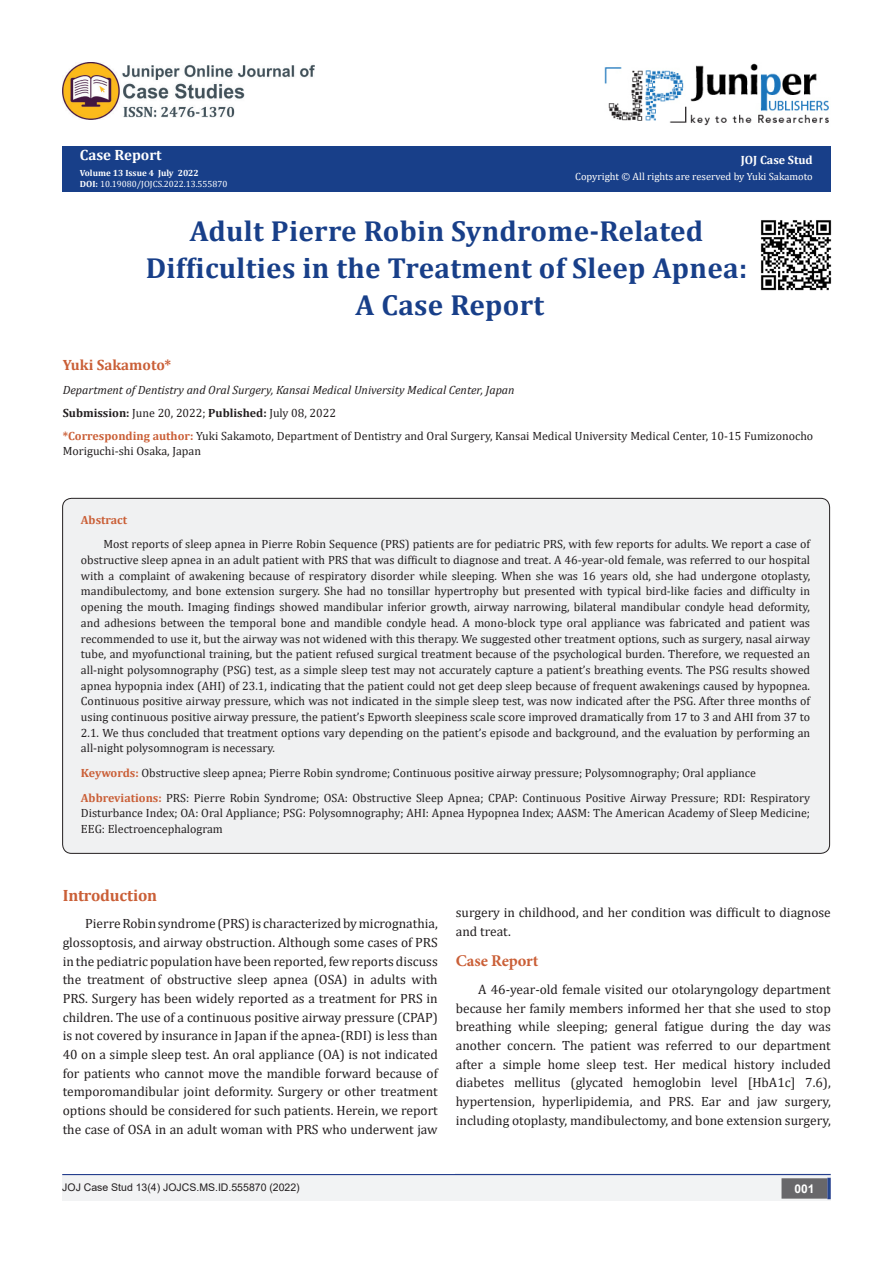
<style>
.page{position:relative;width:893px;height:1263px;background:#fff}
.page>*{position:absolute;margin:0;border:0;box-sizing:border-box;transform-origin:0 0}
.t1{font:700 29.1px/37.3px "Cambria";letter-spacing:.01em;color:#183f89;text-align:center}
.t2{font:700 16.5px "Cambria";letter-spacing:-.01em;color:#ca5f37}
.t3{font:700 16.5px "Minion Pro";letter-spacing:-.005em;color:#ca5f37}
.t4{font:700 15px "Cambria";color:#ca5f37}
.t5{font:700 15px "Cambria";color:#fff}
.t6{font:13.5px/18.8px "Cambria";color:#231f20;text-align:justify}
.t7{font:12px/15.8px "Cambria";color:#231f20;text-align:justify}
.t8{font:italic 12px "Cambria";color:#231f20}
.t9{font:700 12px "Cambria";color:#fff}
.t10{font:700 12px "Cambria";color:#ca5f37}
.t11{font:700 12px "Arial";color:#fff}
.t12{font:10.5px "Cambria";color:#fffefc}
.t13{font:10.5px "Arial";color:#231f20}
.t14{font:9px "Cambria";color:#fff}
.t15{font:700 9px "Cambria";color:#fff}
.s1{font-weight:700}
.s2{font-weight:700;color:#ca5f37}
</style>
<div class="page">
<div style="left:62px;top:146px;width:768px;height:45px;background:#183f89"></div>
<img style="left:604px;top:63px;width:225px;height:63px">
<div style="left:62px;top:1174px;width:393px;height:27px;background:#f2f3f4"></div>
<div style="left:455px;top:1173px;width:376px;height:28px;background:#f2f3f4"></div>
<div style="left:782px;top:1179px;width:45px;height:19px;background:#68676a"></div>
<div style="left:781px;top:1178px;width:46px;height:20px;border:2px solid #68676a"></div>
<svg style="left:827px;top:1178px;width:4px;height:21px"></svg>
<hr style="left:62px;top:1174px;width:769px;height:1px;background:#253f8e">
<div style="left:63px;top:498px;width:767px;height:355px;background:#f0f1f2;border-radius:9px"></div>
<img style="left:62px;top:62px;width:253px;height:58px">
<img style="left:761px;top:220px;width:71px;height:71px">
<p class="t5" style="left:80px;top:144px;width:83px">Case Report</p>
<p class="t15" style="left:80px;top:167px;width:121px">Volume 13 Issue 4 July 2022</p>
<p class="t14" style="left:80px;top:179px;width:149px"><span class="s1">DOI:</span> 10.19080/JOJCS.2022.13.555870</p>
<p class="t9" style="left:741px;top:152px;width:73px">JOJ Case Stud</p>
<p class="t12" style="left:575px;top:170px;width:239px">Copyright © All rights are reserved by Yuki Sakamoto</p>
<p class="t1" style="left:146px;top:211px;width:603px">Adult Pierre Robin Syndrome-Related<br>Difficulties in the Treatment of Sleep Apnea:<br>A Case Report</p>
<p class="t4" style="left:63px;top:355px;width:110px">Yuki Sakamoto*</p>
<p class="t8" style="left:63px;top:381px;width:453px">Department of Dentistry and Oral Surgery, Kansai Medical University Medical Center, Japan</p>
<p class="t7" style="left:63px;top:405px;width:275px"><span class="s1">Submission:</span> June 20, 2022; <span class="s1">Published:</span> July 08, 2022</p>
<p class="t7" style="left:63px;top:429px;width:752px;line-height:14.4px"><span class="s2">*Corresponding author:</span> Yuki Sakamoto, Department of Dentistry and Oral Surgery, Kansai Medical University Medical Center, 10-15 Fumizonocho<br>Moriguchi-shi Osaka, Japan</p>
<p class="t10" style="left:81px;top:511px;width:48px">Abstract</p>
<p class="t7" style="left:81px;top:536px;width:731px;text-indent:22px">Most reports of sleep apnea in Pierre Robin Sequence (PRS) patients are for pediatric PRS, with few reports for adults. We report a case of obstructive sleep apnea in an adult patient with PRS that was difficult to diagnose and treat. A 46-year-old female, was referred to our hospital with a complaint of awakening because of respiratory disorder while sleeping. When she was 16 years old, she had undergone otoplasty, mandibulectomy, and bone extension surgery. She had no tonsillar hypertrophy but presented with typical bird-like facies and difficulty in opening the mouth. Imaging findings showed mandibular inferior growth, airway narrowing, bilateral mandibular condyle head deformity, and adhesions between the temporal bone and mandible condyle head. A mono-block type oral appliance was fabricated and patient was recommended to use it, but the airway was not widened with this therapy. We suggested other treatment options, such as surgery, nasal airway tube, and myofunctional training, but the patient refused surgical treatment because of the psychological burden. Therefore, we requested an all-night polysomnography (PSG) test, as a simple sleep test may not accurately capture a patient’s breathing events. The PSG results showed apnea hypopnia index (AHI) of 23.1, indicating that the patient could not get deep sleep because of frequent awakenings caused by hypopnea.<br>Continuous positive airway pressure, which was not indicated in the simple sleep test, was now indicated after the PSG. After three months of using continuous positive airway pressure, the patient’s Epworth sleepiness scale score improved dramatically from 17 to 3 and AHI from 37 to 2.1. We thus concluded that treatment options vary depending on the patient’s episode and background, and the evaluation by performing an all-night polysomnogram is necessary.</p>
<p class="t7" style="left:81px;top:765px;width:676px"><span class="s2">Keywords:</span> Obstructive sleep apnea; Pierre Robin syndrome; Continuous positive airway pressure; Polysomnography; Oral appliance</p>
<p class="t7" style="left:81px;top:790px;width:731px"><span class="s2">Abbreviations:</span> PRS: Pierre Robin Syndrome; OSA: Obstructive Sleep Apnea; CPAP: Continuous Positive Airway Pressure; RDI: Respiratory Disturbance Index; OA: Oral Appliance; PSG: Polysomnography; AHI: Apnea Hypopnea Index; AASM: The American Academy of Sleep Medicine; EEG: Electroencephalogram</p>
<p class="t2" style="left:63px;top:883px;width:96px">Introduction</p>
<p class="t6" style="left:63px;top:914px;width:377px;text-indent:22px">Pierre Robin syndrome (PRS) is characterized by micrognathia, glossoptosis, and airway obstruction. Although some cases of PRS in the pediatric population have been reported, few reports discuss the treatment of obstructive sleep apnea (OSA) in adults with PRS. Surgery has been widely reported as a treatment for PRS in children. The use of a continuous positive airway pressure (CPAP) is not covered by insurance in Japan if the apnea-(RDI) is less than 40 on a simple sleep test. An oral appliance (OA) is not indicated for patients who cannot move the mandible forward because of temporomandibular joint deformity. Surgery or other treatment options should be considered for such patients. Herein, we report the case of OSA in an adult woman with PRS who underwent jaw</p>
<p class="t6" style="left:456px;top:903px;width:377px">surgery in childhood, and her condition was difficult to diagnose and treat.</p>
<p class="t3" style="left:456px;top:949px;width:84px">Case Report</p>
<p class="t6" style="left:456px;top:980px;width:377px;text-indent:22px">A 46-year-old female visited our otolaryngology department because her family members informed her that she used to stop breathing while sleeping; general fatigue during the day was another concern. The patient was referred to our department after a simple home sleep test. Her medical history included diabetes mellitus (glycated hemoglobin level [HbA1c] 7.6), hypertension, hyperlipidemia, and PRS. Ear and jaw surgery, including otoplasty, mandibulectomy, and bone extension surgery,</p>
<p class="t13" style="left:62px;top:1180px;width:239px">JOJ Case Stud 13(4) JOJCS.MS.ID.555870 (2022)</p>
<p class="t11" style="left:794px;top:1180px;width:22px">001</p>
</div>
